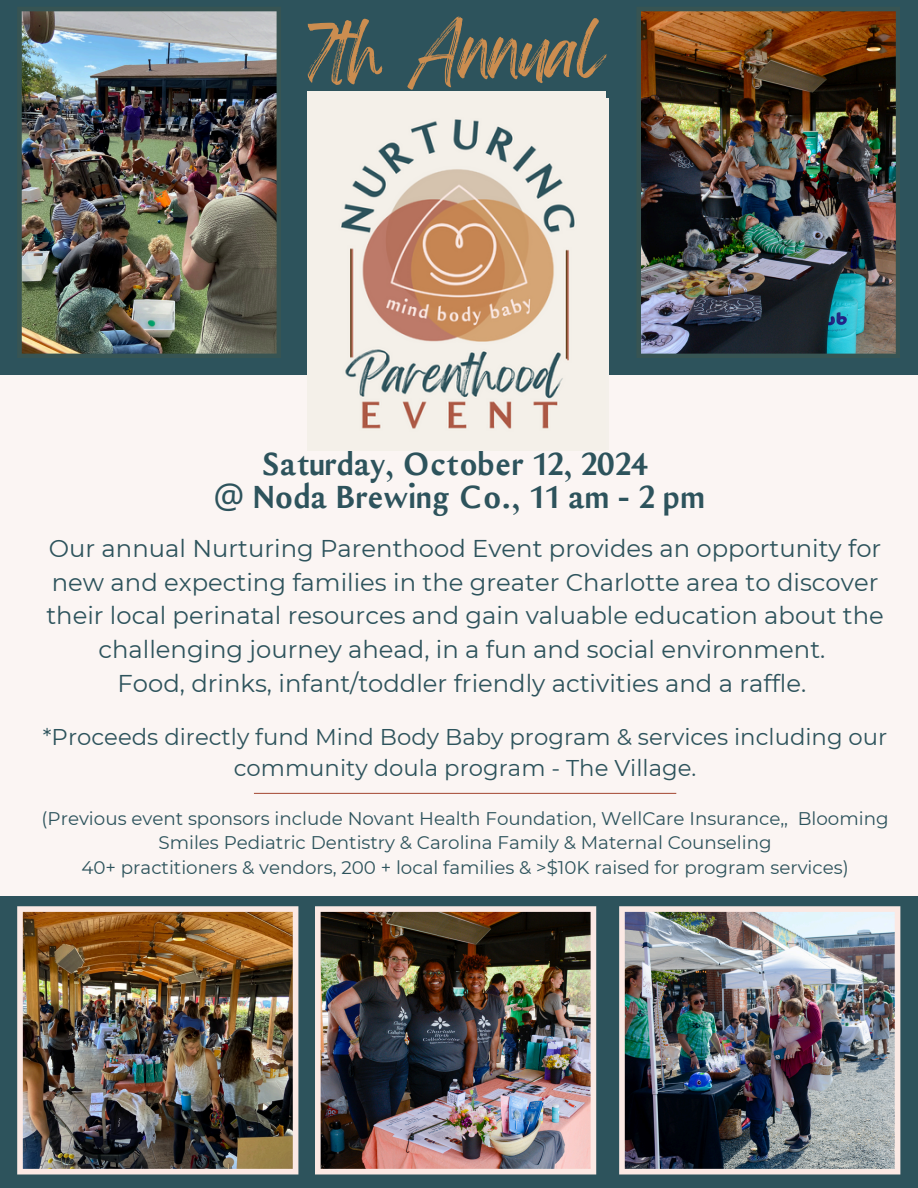
<style>
.page{position:relative;width:918px;height:1188px;background:#fbf5f3}
.page>*{position:absolute;margin:0;border:0;box-sizing:border-box;transform-origin:0 0}
.t1{font:62.7px "Feeling Passionate";color:#cb8d50}
.t2{font:700 34.5px/33.8px "Maleah";color:#2d535c;text-align:center}
.t3{font:24.3px/33.8px "Montserrat";color:#2d535c;text-align:center}
.t4{font:22.8px/31.5px "Montserrat";color:#2d535c;text-align:center}
.t5{font:18.3px/24.8px "Montserrat";color:#2d535c;text-align:center}
.s1{font-family:"Noto Sans";font-weight:400}
</style>
<div class="page">
<div style="left:0;top:306px;width:918px;height:68px;background:#2d535c"></div>
<div style="left:0;top:0;width:918px;height:322px;background:#2d535c"></div>
<img style="left:21px;top:11px;width:256px;height:343px">
<img style="left:641px;top:11px;width:255px;height:343px">
<div style="left:0;top:896px;width:918px;height:292px;background:#2d535c"></div>
<img style="left:17px;top:906px;width:281px;height:268px">
<img style="left:315px;top:906px;width:281px;height:268px">
<img style="left:619px;top:906px;width:281px;height:268px">
<hr style="left:254px;top:793px;width:422px;height:1px;background:#ad5945">
<img style="left:307px;top:92px;width:298px;height:340px">
<h3 class="t1" style="left:307px;top:1px;width:298px">7th Annual</h3>
<h2 class="t2" style="left:213px;top:446px;width:493px">Saturday, October 12, 2024<br><span class="s1">@</span> Noda Brewing Co., 11 am - 2 pm</h2>
<h3 class="t3" style="left:46px;top:531px;width:839px">Our annual Nurturing Parenthood Event provides an opportunity for new and expecting families in the greater Charlotte area to discover their local perinatal resources and gain valuable education about the challenging journey ahead, in a fun and social environment.<br>Food, drinks, infant/toddler friendly activities and a raffle.</h3>
<p class="t4" style="left:43px;top:721px;width:846px">*Proceeds directly fund Mind Body Baby program &amp; services including our community doula program - The Village.</p>
<p class="t5" style="left:42px;top:806px;width:849px">(Previous event sponsors include Novant Health Foundation, WellCare Insurance,, Blooming<br>Smiles Pediatric Dentistry &amp; Carolina Family &amp; Maternal Counseling</p>
<p class="t5" style="left:81px;top:855px;width:769px">40+ practitioners &amp; vendors, 200 + local families &amp; &gt;$10K raised for program services)</p>
</div>
